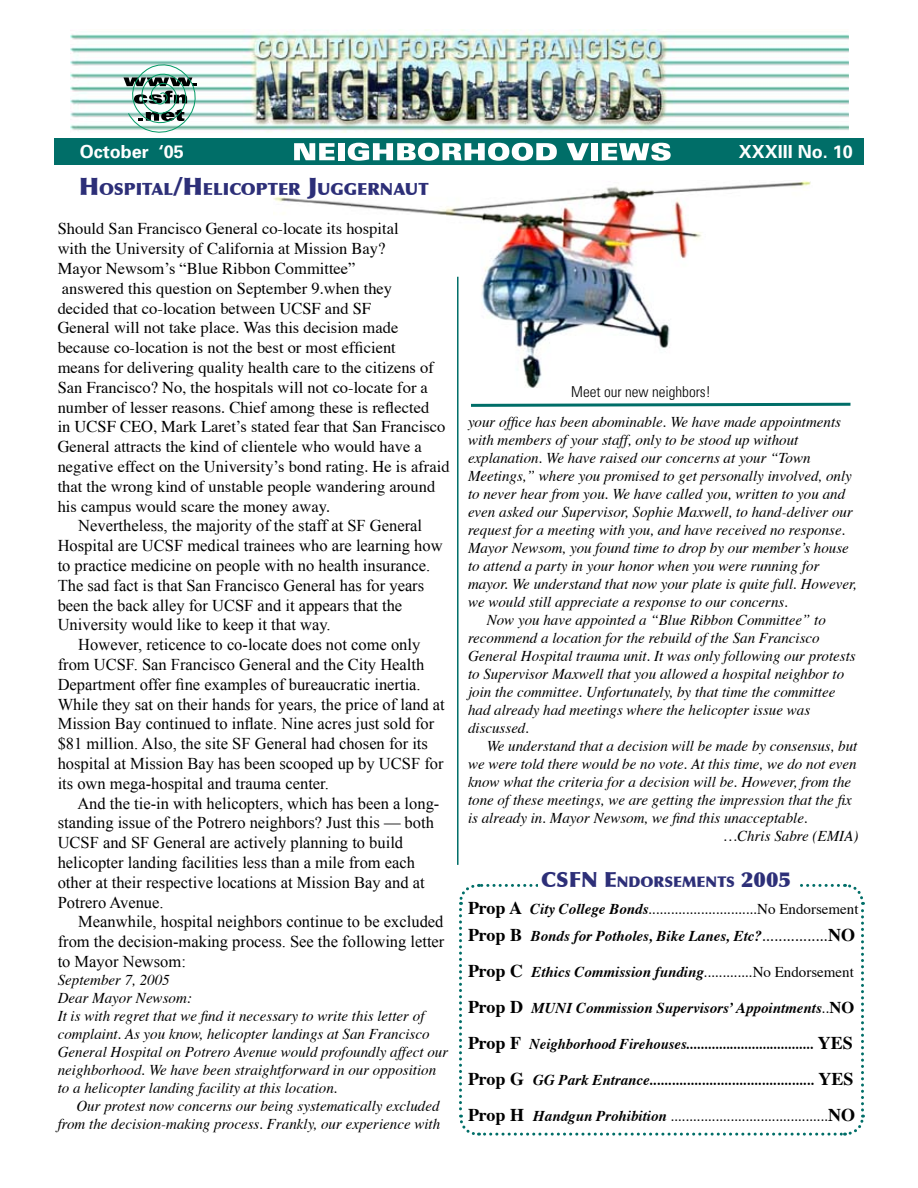
<style>
.page{position:relative;width:918px;height:1188px;background:#fff}
.page>*{position:absolute;margin:0;border:0;box-sizing:border-box;transform-origin:0 0}
.t1{font:700 18px "Univers";color:#fff}
.t2{font:900 16.8px "Optima";color:#2d2f78}
.t3{font:16.5px/19.8px "Times New Roman";color:#000}
.t4{font:16.5px/19.8px "Times";color:#000}
.t5{font:italic 15px/18px "Times";color:#000}
.t6{font:italic 700 15px/27px "Times";color:#000}
.t7{font:15px "Times";color:#000}
.t8{font:300 condensed 15px "Univers";color:#000}
.t9{font:900 14.7px "Optima";color:#2d2f78}
.s1{font-size:24px}
.s2{font-size:21px}
.s3{font-style:normal;font-size:18px}
.s4{font-weight:400;font-style:normal}
.s5{font-weight:400;font-style:normal;font-size:16.5px}
.s6{font-weight:700;font-size:18px}
.s7{font-weight:700;font-style:italic}
.s8{font-style:normal;font-size:16.5px}
</style>
<div class="page">
<img style="left:274px;top:181px;width:537px;height:207px">
<img style="left:70px;top:29px;width:778px;height:104px">
<div style="left:54px;top:139px;width:810px;height:26px;background:#006e68"></div>
<svg style="left:294px;top:143px;width:41px;height:17px"></svg>
<div style="left:338px;top:143px;width:7px;height:17px;background:#fff"></div>
<svg style="left:348px;top:143px;width:209px;height:18px"></svg>
<svg style="left:567px;top:143px;width:22px;height:17px"></svg>
<div style="left:591px;top:143px;width:7px;height:17px;background:#fff"></div>
<svg style="left:602px;top:143px;width:69px;height:18px"></svg>
<svg style="left:123px;top:60px;width:78px;height:73px"></svg>
<hr style="left:457px;top:277px;width:2px;height:588px;background:#006e68">
<svg style="left:459px;top:883px;width:406px;height:253px"></svg>
<div style="left:538px;top:876px;width:260px;height:19px;background:#fff"></div>
<svg style="left:471px;top:402px;width:380px;height:5px"></svg>
<p class="t1" style="left:80px;top:140px;width:106px">October ‘05</p>
<p class="t1" style="left:739px;top:140px;width:116px">XXXIII No. 10</p>
<p class="t2" style="left:79px;top:179px;width:351px"><span class="s1">H</span>OSPITAL<span class="s1">/H</span>ELICOPTER <span class="s1">J</span>UGGERNAUT</p>
<p class="t4" style="left:58px;top:220px;width:393px">Should San Francisco General co-locate its hospital<br>with the University of California at Mission Bay?<br>Mayor Newsom’s “Blue Ribbon Committee”<br>answered this question on September 9.when they<br>decided that co-location between UCSF and SF<br>General will not take place. Was this decision made because co-location is not the best or most efficient<br>means for delivering quality health care to the citizens of San Francisco? No, the hospitals will not co-locate for a number of lesser reasons. Chief among these is reflected<br>in UCSF CEO, Mark Laret’s stated fear that San Francisco General attracts the kind of clientele who would have a negative effect on the University’s bond rating. He is afraid that the wrong kind of unstable people wandering around his campus would scare the money away.</p>
<p class="t3" style="left:58px;top:516px;width:386px;text-indent:21px">Nevertheless, the majority of the staff at SF General Hospital are UCSF medical trainees who are learning how to practice medicine on people with no health insurance.<br>The sad fact is that San Francisco General has for years been the back alley for UCSF and it appears that the University would like to keep it that way.</p>
<p class="t3" style="left:58px;top:635px;width:389px;text-indent:21px">However, reticence to co-locate does not come only from UCSF. San Francisco General and the City Health Department offer fine examples of bureaucratic inertia.<br>While they sat on their hands for years, the price of land at Mission Bay continued to inflate. Nine acres just sold for $81 million. Also, the site SF General had chosen for its hospital at Mission Bay has been scooped up by UCSF for its own mega-hospital and trauma center.</p>
<p class="t3" style="left:58px;top:793px;width:383px;text-indent:20px">And the tie-in with helicopters, which has been a long&shy;standing issue of the Potrero neighbors? Just this — both UCSF and SF General are actively planning to build helicopter landing facilities less than a mile from each other at their respective locations at Mission Bay and at Potrero Avenue.</p>
<p class="t3" style="left:58px;top:912px;width:388px;text-align:justify;text-indent:21px">Meanwhile, hospital neighbors continue to be excluded from the decision-making process. See the following letter to Mayor Newsom:</p>
<p class="t5" style="left:58px;top:972px;width:392px">September 7, 2005<br>Dear Mayor Newsom:<br>It is with regret that we find it necessary to write this letter of complaint. As you know, helicopter landings at San Francisco General Hospital on Potrero Avenue would profoundly affect our neighborhood. We have been straightforward in our opposition to a helicopter landing facility at this location.</p>
<p class="t5" style="left:58px;top:1098px;width:384px;text-align:right">Our protest now concerns our being systematically excluded from the decision-making process. Frankly, our experience with</p>
<p class="t8" style="left:571px;top:383px;width:141px">Meet our new neighbors!</p>
<p class="t5" style="left:468px;top:414px;width:375px">your office has been abominable. We have made appointments</p>
<p class="t5" style="left:468px;top:432px;width:332px">with members of your staff, only to be stood up without</p>
<p class="t5" style="left:468px;top:450px;width:344px">explanation. We have raised our concerns at your “Town</p>
<p class="t5" style="left:468px;top:468px;width:385px">Meetings,” where you promised to get personally involved, only</p>
<p class="t5" style="left:468px;top:486px;width:379px">to never hear from you. We have called you, written to you and</p>
<p class="t5" style="left:468px;top:504px;width:386px">even asked our Supervisor, Sophie Maxwell, to hand-deliver our</p>
<p class="t5" style="left:468px;top:522px;width:379px">request for a meeting with you, and have received no response.</p>
<p class="t5" style="left:468px;top:540px;width:382px">Mayor Newsom, you found time to drop by our member’s house</p>
<p class="t5" style="left:468px;top:558px;width:353px">to attend a party in your honor when you were running for</p>
<p class="t5" style="left:468px;top:576px;width:390px">mayor. We understand that now your plate is quite full. However,</p>
<p class="t5" style="left:468px;top:594px;width:322px">we would still appreciate a response to our concerns.</p>
<p class="t5" style="left:487px;top:612px;width:341px">Now you have appointed a “Blue Ribbon Committee” to</p>
<p class="t5" style="left:468px;top:630px;width:353px">recommend a location for the rebuild of the San Francisco</p>
<p class="t5" style="left:468px;top:648px;width:389px">General Hospital trauma unit. It was only following our protests</p>
<p class="t5" style="left:468px;top:666px;width:378px">to Supervisor Maxwell that you allowed a hospital neighbor to</p>
<p class="t5" style="left:468px;top:684px;width:369px">join the committee. Unfortunately, by that time the committee</p>
<p class="t5" style="left:468px;top:702px;width:344px">had already had meetings where the helicopter issue was</p>
<p class="t5" style="left:468px;top:720px;width:63px">discussed.</p>
<p class="t5" style="left:487px;top:738px;width:372px">We understand that a decision will be made by consensus, but</p>
<p class="t5" style="left:468px;top:756px;width:390px">we were told there would be no vote. At this time, we do not even</p>
<p class="t5" style="left:468px;top:774px;width:385px">know what the criteria for a decision will be. However, from the</p>
<p class="t5" style="left:468px;top:792px;width:385px">tone of these meetings, we are getting the impression that the fix</p>
<p class="t5" style="left:468px;top:810px;width:341px">is already in. Mayor Newsom, we find this unacceptable.</p>
<p class="t5" style="left:724px;top:828px;width:136px">…Chris Sabre (EMIA)</p>
<p class="t9" style="left:541px;top:873px;width:251px"><span class="s2">CSFN E</span>NDORSEMENTS <span class="s2">2005</span></p>
<p class="t6" style="left:468px;top:896px;width:392px"><span class="s3">Prop A</span> City College Bonds<span class="s4">.............................No Endorsement<br></span><span class="s3">Prop B</span> Bonds for Potholes, Bike Lanes, Etc?<span class="s5">................</span><span class="s3">NO</span></p>
<p class="t7" style="left:468px;top:962px;width:387px"><span class="s6">Prop C</span> <span class="s7">Ethics Commission funding</span>.............No Endorsement</p>
<p class="t6" style="left:468px;top:995px;width:388px"><span class="s3">Prop D</span> MUNI Commission Supervisors’ Appointments<span class="s4">..</span><span class="s8">NO</span></p>
<p class="t6" style="left:468px;top:1031px;width:386px"><span class="s3">Prop F</span> Neighborhood Firehouses................................... <span class="s3">YES</span></p>
<p class="t6" style="left:468px;top:1067px;width:387px"><span class="s3">Prop G</span> GG Park Entrance............................................ <span class="s3">YES</span></p>
<p class="t7" style="left:468px;top:1106px;width:389px"><span class="s6">Prop H</span> <span class="s7">Handgun Prohibition</span> ..........................................<span class="s6">NO</span></p>
</div>
